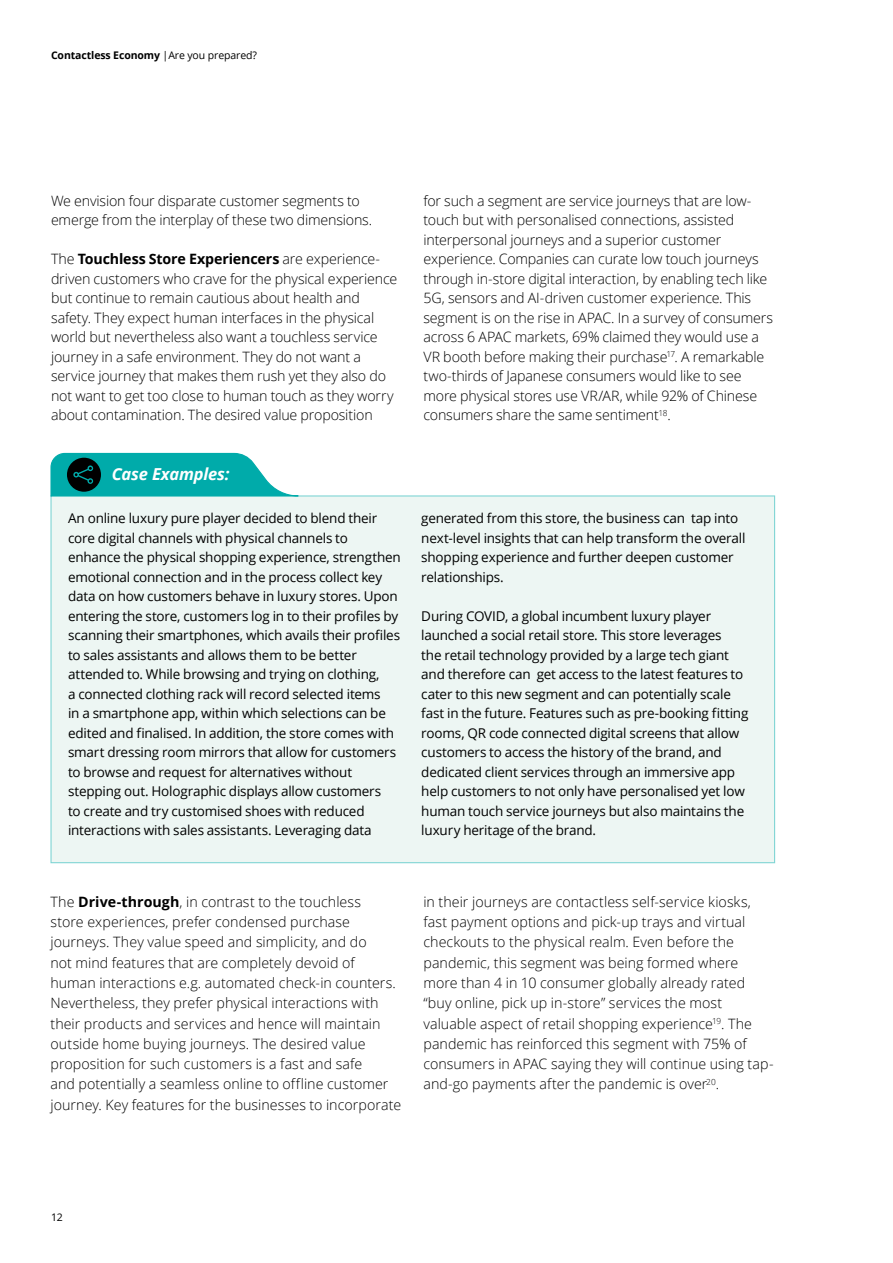
<style>
.page{position:relative;width:893px;height:1263px;background:#fff}
.page>*{position:absolute;margin:0;border:0;box-sizing:border-box;transform-origin:0 0}
.t1{font:italic 700 16.5px "Open Sans";letter-spacing:-.01em;color:#fff}
.t2{font:300 14.25px/19.5px "Open Sans";letter-spacing:-.005em;color:#000}
.t3{font:13.5px/19.5px "Open Sans";letter-spacing:-.015em;color:#000}
.t4{font:700 10.5px "Open Sans";letter-spacing:-.01em;color:#000}
.t5{font:10.5px "Open Sans";color:#000}
.s1{font-weight:400}
.s2{font-weight:700}
</style>
<div class="page">
<div style="left:50px;top:495px;width:725px;height:368px;background:#edf6f3"></div>
<svg style="left:50px;top:452px;width:249px;height:45px;background:#2bacab"></svg>
<p class="t4" style="left:51px;top:48px;width:207px">Contactless Economy <span class="s1">|Are you prepared?</span></p>
<p class="t2" style="left:51px;top:191px;width:323px">We envision four disparate customer segments to emerge from the interplay of these two dimensions.</p>
<p class="t2" style="left:51px;top:249px;width:348px">The <span class="s2">Touchless Store Experiencers</span> are experience&shy;driven customers who crave for the physical experience but continue to remain cautious about health and safety. They expect human interfaces in the physical world but nevertheless also want a touchless service journey in a safe environment. They do not want a service journey that makes them rush yet they also do not want to get too close to human touch as they worry about contamination. The desired value proposition</p>
<p class="t2" style="left:423px;top:191px;width:351px">for such a segment are service journeys that are low&shy;touch but with personalised connections, assisted interpersonal journeys and a superior customer experience. Companies can curate low touch journeys through in-store digital interaction, by enabling tech like 5G, sensors and AI-driven customer experience. This segment is on the rise in APAC. In a survey of consumers across 6 APAC markets, 69% claimed they would use a VR booth before making their purchase<sup>17</sup>. A remarkable two-thirds of Japanese consumers would like to see more physical stores use VR/AR, while 92% of Chinese consumers share the same sentiment<sup>18</sup>.</p>
<p class="t1" style="left:112px;top:463px;width:119px">Case Examples:</p>
<p class="t3" style="left:68px;top:508px;width:334px">An online luxury pure player decided to blend their core digital channels with physical channels to enhance the physical shopping experience, strengthen emotional connection and in the process collect key data on how customers behave in luxury stores. Upon entering the store, customers log in to their profiles by scanning their smartphones, which avails their profiles to sales assistants and allows them to be better attended to. While browsing and trying on clothing,<br>a connected clothing rack will record selected items<br>in a smartphone app, within which selections can be edited and finalised. In addition, the store comes with smart dressing room mirrors that allow for customers to browse and request for alternatives without stepping out. Holographic displays allow customers<br>to create and try customised shoes with reduced interactions with sales assistants. Leveraging data</p>
<p class="t3" style="left:421px;top:508px;width:326px">generated from this store, the business can tap into next-level insights that can help transform the overall shopping experience and further deepen customer relationships.</p>
<p class="t3" style="left:421px;top:606px;width:329px">During COVID, a global incumbent luxury player launched a social retail store. This store leverages<br>the retail technology provided by a large tech giant and therefore can get access to the latest features to cater to this new segment and can potentially scale fast in the future. Features such as pre-booking fitting rooms, QR code connected digital screens that allow customers to access the history of the brand, and dedicated client services through an immersive app help customers to not only have personalised yet low human touch service journeys but also maintains the luxury heritage of the brand.</p>
<p class="t2" style="left:50px;top:891px;width:352px;line-height:20.2px">The <span class="s2">Drive-through</span>, in contrast to the touchless<br>store experiences, prefer condensed purchase journeys. They value speed and simplicity, and do<br>not mind features that are completely devoid of human interactions e.g. automated check-in counters.<br>Nevertheless, they prefer physical interactions with their products and services and hence will maintain outside home buying journeys. The desired value proposition for such customers is a fast and safe<br>and potentially a seamless online to offline customer journey. Key features for the businesses to incorporate</p>
<p class="t2" style="left:423px;top:891px;width:352px;line-height:20.2px">in their journeys are contactless self-service kiosks, fast payment options and pick-up trays and virtual checkouts to the physical realm. Even before the pandemic, this segment was being formed where more than 4 in 10 consumer globally already rated “buy online, pick up in-store” services the most valuable aspect of retail shopping experience<sup>19</sup>. The pandemic has reinforced this segment with 75% of consumers in APAC saying they will continue using tap&shy;and-go payments after the pandemic is over<sup>20</sup>.</p>
<p class="t5" style="left:51px;top:1210px;width:13px">12</p>
</div>
